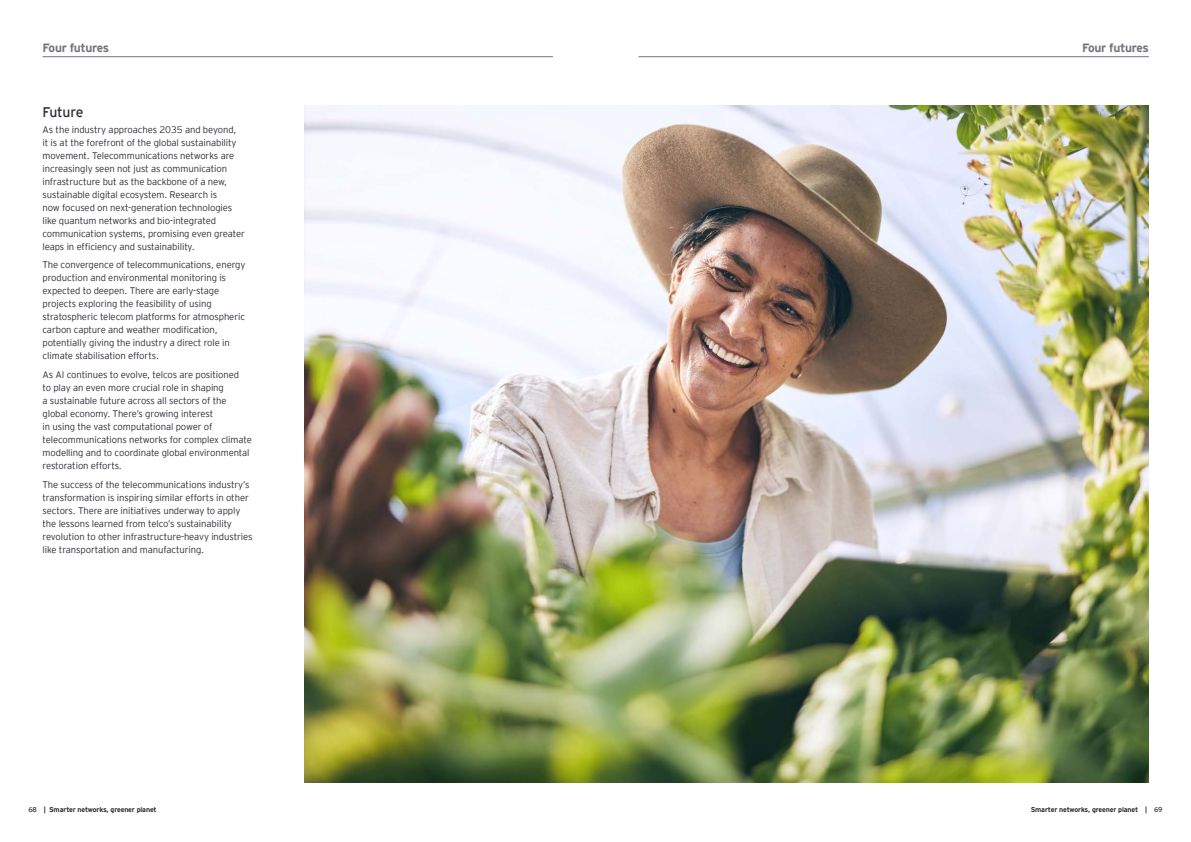
<style>
.page{position:relative;width:1191px;height:842px;background:#fff}
.page>*{position:absolute;margin:0;border:0;box-sizing:border-box;transform-origin:0 0}
.D_Subhead_2{font:14px "EY Interstate";letter-spacing:-.02em;color:#2e2e38}
.A_Headline{font:700 12px "EY Interstate";letter-spacing:-.025em;color:#747480}
.F_Body_copy{font:300 9.5px/13px "EY Interstate";letter-spacing:-.01em;color:#2e2e38}
.t1{font:700 7px "EY Interstate";letter-spacing:-.02em;color:#2e2e38}
.s1{font-weight:400}
</style>
<div class="page">
<img style="left:304px;top:106px;width:844px;height:676px">
<hr style="left:43px;top:56px;width:510px;height:1px;background:#747480">
<hr style="left:638px;top:56px;width:510px;height:1px;background:#747480">
<p class="A_Headline" style="left:43px;top:39px;width:68px">Four futures</p>
<p class="A_Headline" style="left:1082px;top:39px;width:68px">Four futures</p>
<p class="D_Subhead_2" style="left:43px;top:102px;width:43px">Future</p>
<p class="F_Body_copy" style="left:43px;top:122px;width:204px">As the industry approaches 2035 and beyond,<br>it is at the forefront of the global sustainability movement. Telecommunications networks are increasingly seen not just as communication infrastructure but as the backbone of a new, sustainable digital ecosystem. Research is<br>now focused on next-generation technologies like quantum networks and bio-integrated communication systems, promising even greater leaps in efficiency and sustainability.</p>
<p class="F_Body_copy" style="left:43px;top:258px;width:204px">The convergence of telecommunications, energy production and environmental monitoring is expected to deepen. There are early-stage projects exploring the feasibility of using stratospheric telecom platforms for atmospheric carbon capture and weather modification, potentially giving the industry a direct role in climate stabilisation efforts.</p>
<p class="F_Body_copy" style="left:43px;top:367px;width:211px">As AI continues to evolve, telcos are positioned<br>to play an even more crucial role in shaping<br>a sustainable future across all sectors of the global economy. There’s growing interest<br>in using the vast computational power of telecommunications networks for complex climate modelling and to coordinate global environmental restoration efforts.</p>
<p class="F_Body_copy" style="left:43px;top:477px;width:212px">The success of the telecommunications industry’s transformation is inspiring similar efforts in other sectors. There are initiatives underway to apply the lessons learned from telco’s sustainability revolution to other infrastructure-heavy industries like transportation and manufacturing.</p>
<p class="t1" style="left:28px;top:804px;width:130px"><span class="s1">68</span> | Smarter networks, greener planet</p>
<p class="t1" style="left:1030px;top:804px;width:133px">Smarter networks, greener planet | <span class="s1">69</span></p>
</div>
